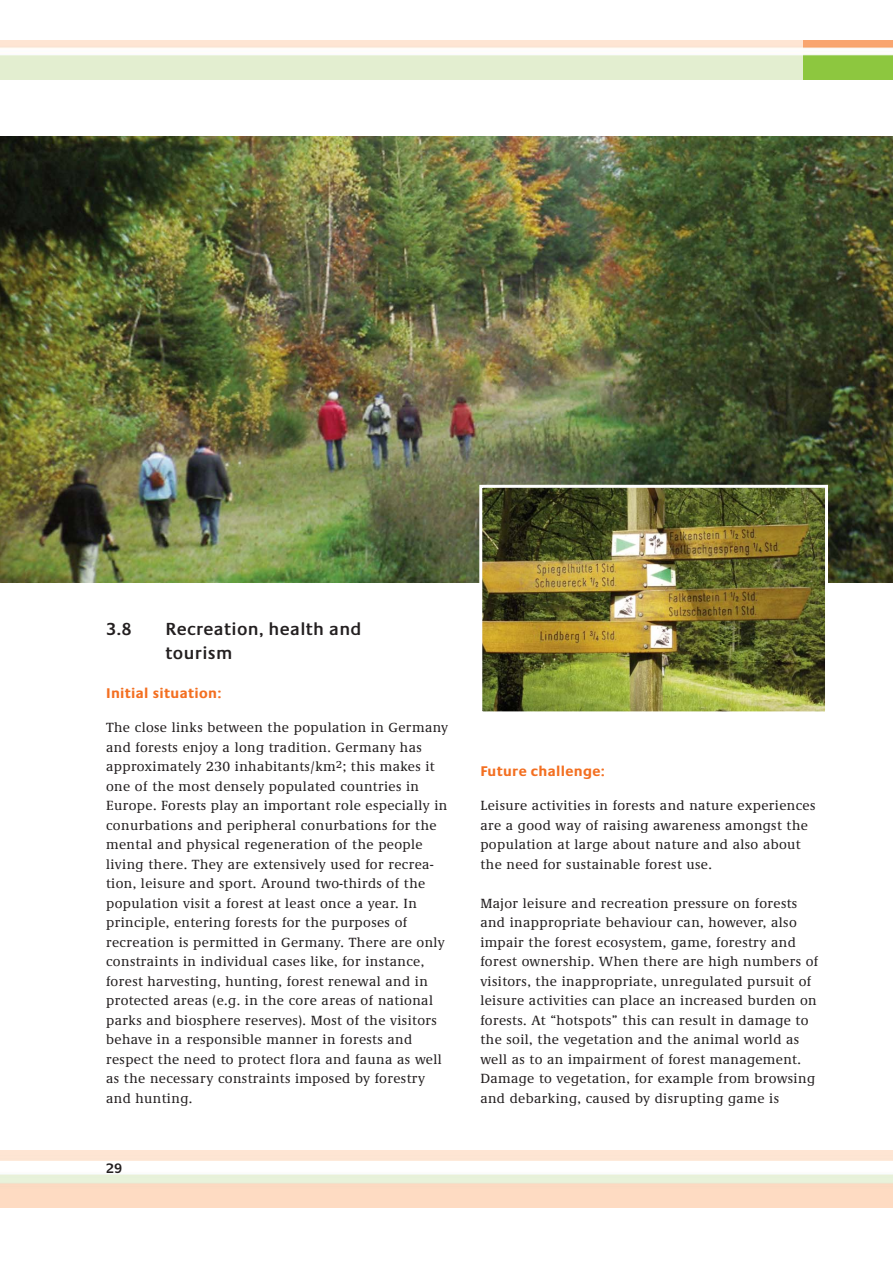
<style>
.page{position:relative;width:893px;height:1263px;background:#fff}
.page>*{position:absolute;margin:0;border:0;box-sizing:border-box;transform-origin:0 0}
.t1{font:600 18.15px/23.7px "Praxis EF";letter-spacing:.02em;color:#231f20}
.t2{font:700 14.55px "Praxis EF";letter-spacing:.025em;color:#f36f21}
.t3{font:600 14.25px "Praxis EF";color:#231f20}
.t4{font:500 13.8px/19.5px "Demos EF";letter-spacing:.03em;color:#231f20}
</style>
<div class="page">
<img style="left:803px;top:40px;width:89px;height:40px">
<img style="left:0;top:136px;width:892px;height:447px">
<img style="left:483px;top:489px;width:341px;height:221px">
<div style="left:479px;top:485px;width:349px;height:229px;border:3px solid #fff"></div>
<h1 class="t1" style="left:106px;top:619px;width:27px">3.8</h1>
<h1 class="t1" style="left:166px;top:619px;width:198px">Recreation, health and tourism</h1>
<p class="t2" style="left:106px;top:687px;width:117px">Initial situation:</p>
<p class="t4" style="left:106px;top:719px;width:344px">The close links between the population in Germany and forests enjoy a long tradition. Germany has approximately 230 inhabitants/km<sup>2</sup>; this makes it one of the most densely populated countries in Europe. Forests play an important role especially in conurbations and peripheral conurbations for the mental and physical regeneration of the people living there. They are extensively used for recrea&shy;tion, leisure and sport. Around two-thirds of the population visit a forest at least once a year. In principle, entering forests for the purposes of recreation is permitted in Germany. There are only constraints in individual cases like, for instance, forest harvesting, hunting, forest renewal and in protected areas (e.g. in the core areas of national parks and biosphere reserves). Most of the visitors behave in a responsible manner in forests and respect the need to protect flora and fauna as well as the necessary constraints imposed by forestry and hunting.</p>
<p class="t3" style="left:106px;top:1163px;width:18px">29</p>
<p class="t2" style="left:480px;top:765px;width:126px">Future challenge:</p>
<p class="t4" style="left:480px;top:797px;width:337px">Leisure activities in forests and nature experiences are a good way of raising awareness amongst the population at large about nature and also about the need for sustainable forest use.</p>
<p class="t4" style="left:480px;top:895px;width:340px">Major leisure and recreation pressure on forests and inappropriate behaviour can, however, also impair the forest ecosystem, game, forestry and forest ownership. When there are high numbers of visitors, the inappropriate, unregulated pursuit of leisure activities can place an increased burden on forests. At “hotspots” this can result in damage to the soil, the vegetation and the animal world as well as to an impairment of forest management.<br>Damage to vegetation, for example from browsing and debarking, caused by disrupting game is</p>
</div>
